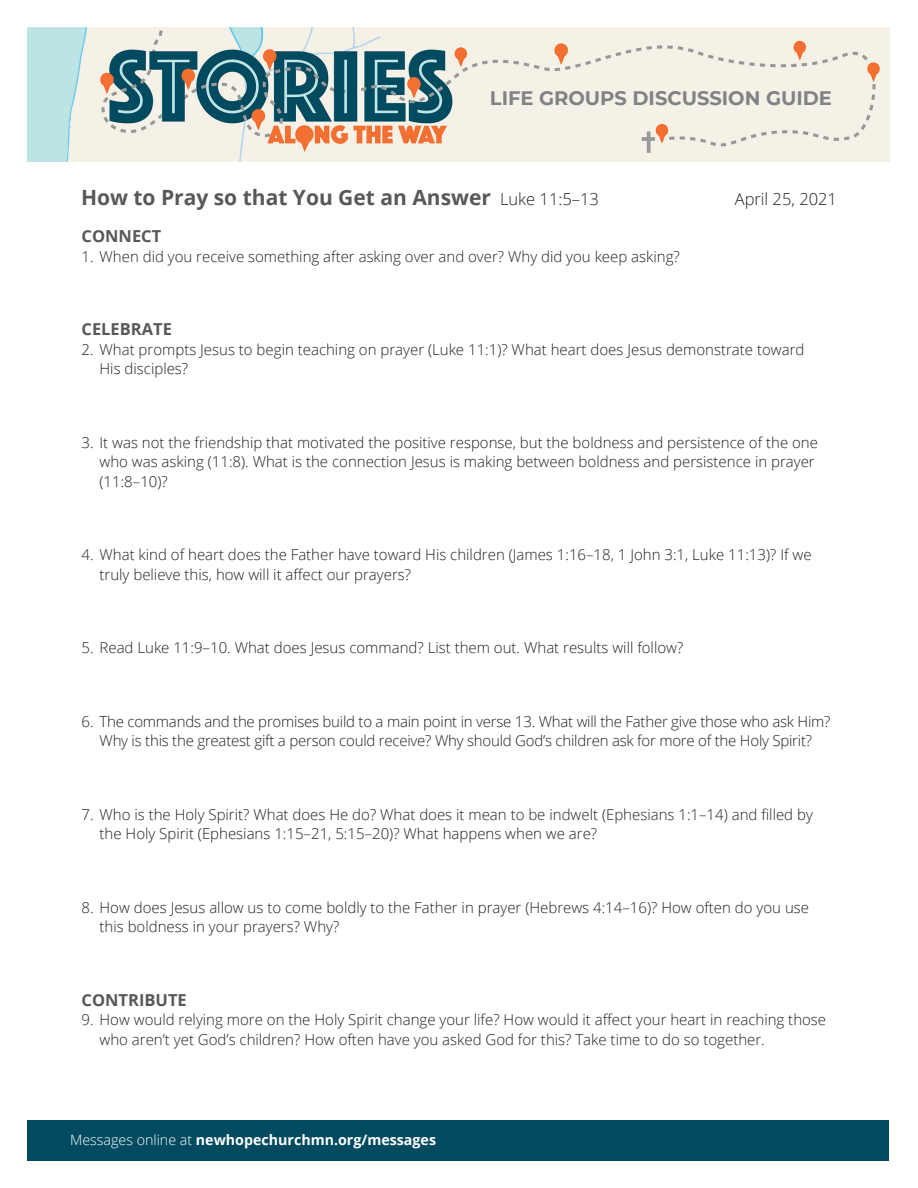
<style>
.page{position:relative;width:918px;height:1188px;background:#fff}
.page>*{position:absolute;margin:0;border:0;box-sizing:border-box;transform-origin:0 0}
.t1{font:700 21px "Open Sans";color:#57585a}
.t2{font:700 19.5px "Montserrat";color:#808285}
.Discussion_Questions{font:700 16.5px "Open Sans";color:#57585a}
.t3{font:300 16.5px "Open Sans";color:#231f20}
.Discussion_Questions-2{font:300 15px/19.5px "Open Sans";color:#231f20}
.t4{font:700 14.25px "Open Sans";color:#fff}
.s1{font-weight:300;font-size:16.5px;color:#231f20}
.s2{font-weight:300}
</style>
<div class="page">
<div style="left:27px;top:1120px;width:862px;height:41px;background:#024a60"></div>
<img style="left:27px;top:27px;width:863px;height:134px">
<p class="t2" style="left:490px;top:84px;width:344px">LIFE GROUPS DISCUSSION GUIDE</p>
<p class="t1" style="left:81px;top:183px;width:519px">How to Pray so that You Get an Answer <span class="s1">Luke 11:5–13</span></p>
<p class="t3" style="left:735px;top:188px;width:104px">April 25, 2021</p>
<p class="Discussion_Questions" style="left:82px;top:224px;width:81px">CONNECT</p>
<p class="Discussion_Questions-2" style="left:82px;top:246px;width:600px">1. When did you receive something after asking over and over? Why did you keep asking?</p>
<p class="Discussion_Questions" style="left:82px;top:317px;width:92px">CELEBRATE</p>
<p class="Discussion_Questions-2" style="left:100px;top:339px;width:706px;text-indent:-18px">2. What prompts Jesus to begin teaching on prayer (Luke 11:1)? What heart does Jesus demonstrate toward<br>His disciples?</p>
<p class="Discussion_Questions-2" style="left:100px;top:432px;width:720px;text-indent:-18px">3. It was not the friendship that motivated the positive response, but the boldness and persistence of the one who was asking (11:8). What is the connection Jesus is making between boldness and persistence in prayer (11:8–10)?</p>
<p class="Discussion_Questions-2" style="left:100px;top:545px;width:714px;text-indent:-18px">4. What kind of heart does the Father have toward His children (James 1:16–18, 1 John 3:1, Luke 11:13)? If we truly believe this, how will it affect our prayers?</p>
<p class="Discussion_Questions-2" style="left:82px;top:638px;width:603px">5. Read Luke 11:9–10. What does Jesus command? List them out. What results will follow?</p>
<p class="Discussion_Questions-2" style="left:82px;top:711px;width:751px;text-align:center">6. The commands and the promises build to a main point in verse 13. What will the Father give those who ask Him?<br>Why is this the greatest gift a person could receive? Why should God’s children ask for more of the Holy Spirit?</p>
<p class="Discussion_Questions-2" style="left:100px;top:804px;width:715px;text-indent:-18px">7. Who is the Holy Spirit? What does He do? What does it mean to be indwelt (Ephesians 1:1–14) and filled by the Holy Spirit (Ephesians 1:15–21, 5:15–20)? What happens when we are?</p>
<p class="Discussion_Questions-2" style="left:100px;top:897px;width:711px;text-indent:-18px">8. How does Jesus allow us to come boldly to the Father in prayer (Hebrews 4:14–16)? How often do you use this boldness in your prayers? Why?</p>
<p class="Discussion_Questions" style="left:82px;top:988px;width:107px">CONTRIBUTE</p>
<p class="Discussion_Questions-2" style="left:100px;top:1010px;width:728px;text-indent:-18px">9. How would relying more on the Holy Spirit change your life? How would it affect your heart in reaching those who aren’t yet God’s children? How often have you asked God for this? Take time to do so together.</p>
<p class="t4" style="left:70px;top:1129px;width:367px"><span class="s2">Messages online at</span> newhopechurchmn.org/messages</p>
</div>
